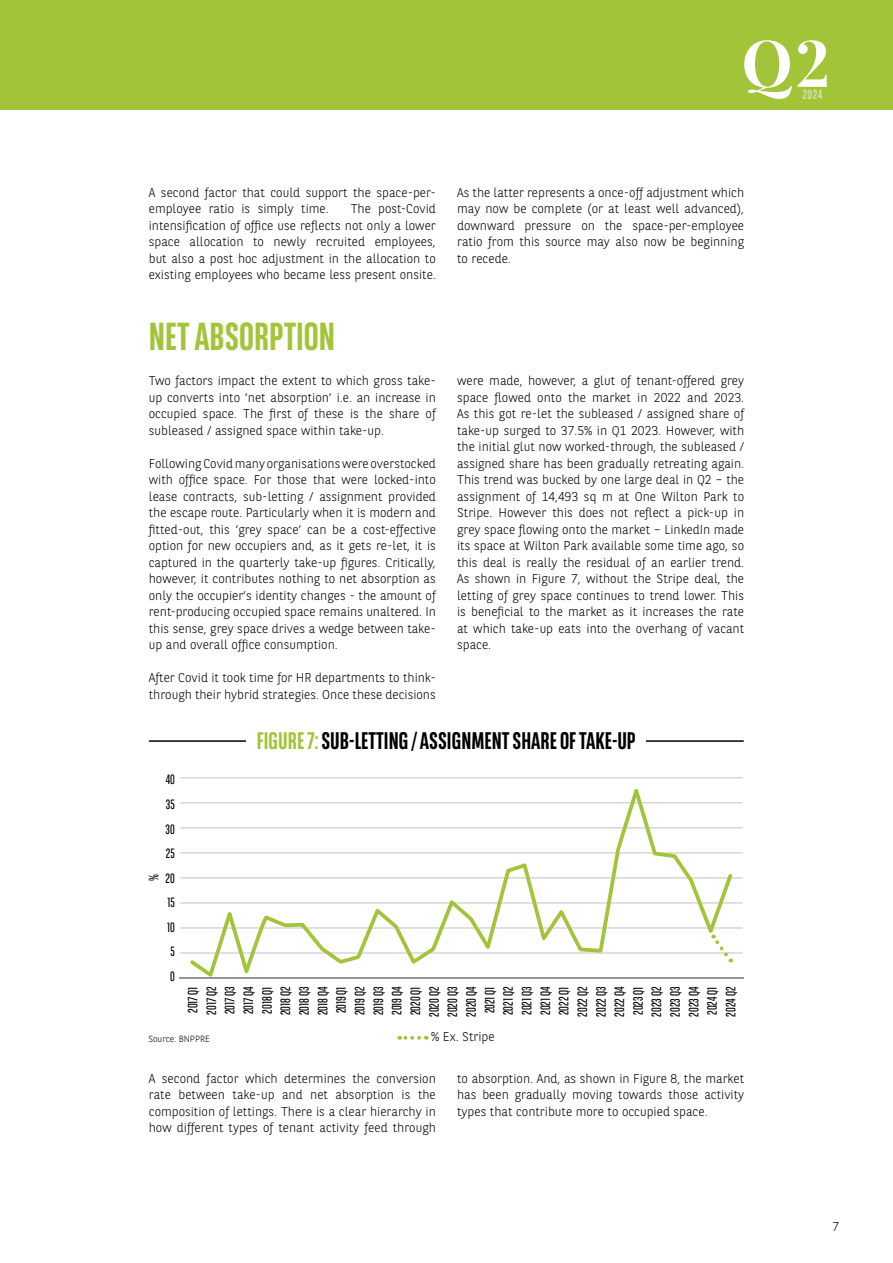
<style>
.page{position:relative;width:893px;height:1263px;background:#fff}
.page>*{position:absolute;margin:0;border:0;box-sizing:border-box;transform-origin:0 0}
.t1{font:700 64.5px "Playfair Display";color:#fff}
.t2{font:700 39px "BNPP Sans Condensed";color:#a2c438}
.t3{font:700 24px "BNPP Sans Condensed";color:#000}
.t4{font:13.5px/18.6px "BNPP Sans Condensed";color:#000;text-align:justify}
.t5{font:700 13.2px "BNPP Sans Condensed";color:#d4e1a4}
.t6{font:300 12.75px/16.5px "BNPP Sans";color:#000;text-align:justify}
.t7{font:300 9px "BNPP Sans";color:#000}
.s1{color:#a2c438}
</style>
<div class="page">
<div style="left:0;top:0;width:893px;height:110px;background:#a2c438"></div>
<hr style="left:179px;top:977px;width:565px;height:1px;background:#2f2f37">
<hr style="left:180px;top:928px;width:563px;height:1px;background:#2f2f37">
<hr style="left:180px;top:878px;width:563px;height:1px;background:#2f2f37">
<hr style="left:180px;top:777px;width:563px;height:1px;background:#2f2f37">
<hr style="left:180px;top:828px;width:563px;height:1px;background:#2f2f37">
<hr style="left:180px;top:903px;width:563px;height:1px;background:#2f2f37">
<hr style="left:180px;top:803px;width:563px;height:1px;background:#2f2f37">
<hr style="left:180px;top:853px;width:563px;height:1px;background:#2f2f37">
<hr style="left:180px;top:953px;width:563px;height:1px;background:#2f2f37">
<hr style="left:149px;top:740px;width:594px;height:2px;background:#000">
<div style="left:246px;top:723px;width:400px;height:34px;background:#fff"></div>
<svg style="left:399px;top:1036px;width:20px;height:4px"></svg>
<svg style="left:187px;top:778px;width:548px;height:201px"></svg>
<svg style="left:710px;top:934px;width:21px;height:28px"></svg>
<h1 class="t1" style="left:741px;top:12px;width:90px">Q2</h1>
<p class="t5" style="left:802px;top:87px;width:21px">2024</p>
<p class="t6" style="left:149px;top:183px;width:288px">A second factor that could support the space-per&shy;employee ratio is simply time.</p>
<p class="t6" style="left:149px;top:200px;width:289px;text-indent:202px">The post-Covid intensification of office use reflects not only a lower space allocation to newly recruited employees, but also a post hoc adjustment in the allocation to existing employees who became less present onsite.</p>
<h2 class="t2" style="left:149px;top:314px;width:188px">NET ABSORPTION</h2>
<p class="t6" style="left:149px;top:372px;width:289px">Two factors impact the extent to which gross take&shy;up converts into ‘net absorption’ i.e. an increase in occupied space. The first of these is the share of subleased / assigned space within take-up.</p>
<p class="t6" style="left:149px;top:454px;width:289px">Following Covid many organisations were overstocked with office space. For those that were locked-into lease contracts, sub-letting / assignment provided the escape route. Particularly when it is modern and fitted-out, this ‘grey space’ can be a cost-effective option for new occupiers and, as it gets re-let, it is captured in the quarterly take-up figures. Critically, however, it contributes nothing to net absorption as only the occupier’s identity changes - the amount of rent-producing occupied space remains unaltered. In this sense, grey space drives a wedge between take&shy;up and overall office consumption.</p>
<p class="t6" style="left:149px;top:669px;width:289px">After Covid it took time for HR departments to think&shy;through their hybrid strategies. Once these decisions</p>
<p class="t6" style="left:457px;top:183px;width:289px">As the latter represents a once-off adjustment which may now be complete (or at least well advanced), downward pressure on the space-per-employee ratio from this source may also now be beginning to recede.</p>
<p class="t6" style="left:457px;top:372px;width:289px">were made, however, a glut of tenant-offered grey space flowed onto the market in 2022 and 2023.<br>As this got re-let the subleased / assigned share of take-up surged to 37.5% in Q1 2023. However, with the initial glut now worked-through, the subleased / assigned share has been gradually retreating again.<br>This trend was bucked by one large deal in Q2 – the assignment of 14,493 sq m at One Wilton Park to Stripe. However this does not reflect a pick-up in grey space flowing onto the market – LinkedIn made its space at Wilton Park available some time ago, so this deal is really the residual of an earlier trend.<br>As shown in Figure 7, without the Stripe deal, the letting of grey space continues to trend lower. This is beneficial to the market as it increases the rate at which take-up eats into the overhang of vacant space.</p>
<p class="t4" style="left:166px;top:767px;width:11px;line-height:24.6px;text-align:center">40<br>35<br>30<br>25<br>20<br>15<br>10<br>5<br>0</p>
<p class="t4" style="left:144px;top:881px;width:8px;rotate:-90deg">%</p>
<h3 class="t3" style="left:257px;top:727px;width:381px"><span class="s1">FIGURE 7:</span> SUB-LETTING / ASSIGNMENT SHARE OF TAKE-UP</h3>
<p class="t4" style="left:183px;top:1017px;width:32px;rotate:-90deg">2017 Q1<br>2017 Q2<br>2017 Q3<br>2017 Q4<br>2018 Q1<br>2018 Q2<br>2018 Q3<br>2018 Q4<br>2019 Q1<br>2019 Q2<br>2019 Q3<br>2019 Q4<br>2020 Q1<br>2020 Q2<br>2020 Q3<br>2020 Q4<br>2021 Q1<br>2021 Q2<br>2021 Q3<br>2021 Q4<br>2022 Q1<br>2022 Q2<br>2022 Q3<br>2022 Q4<br>2023 Q1<br>2023 Q2<br>2023 Q3<br>2023 Q4<br>2024 Q1<br>2024 Q2</p>
<p class="t7" style="left:148px;top:1032px;width:63px">Source: BNPPRE</p>
<p class="t6" style="left:431px;top:1028px;width:65px">% Ex. Stripe</p>
<p class="t6" style="left:149px;top:1069px;width:289px">A second factor which determines the conversion rate between take-up and net absorption is the composition of lettings. There is a clear hierarchy in how different types of tenant activity feed through</p>
<p class="t6" style="left:457px;top:1069px;width:289px">to absorption. And, as shown in Figure 8, the market has been gradually moving towards those activity types that contribute more to occupied space.</p>
<p class="t6" style="left:833px;top:1218px;width:8px">7</p>
</div>
